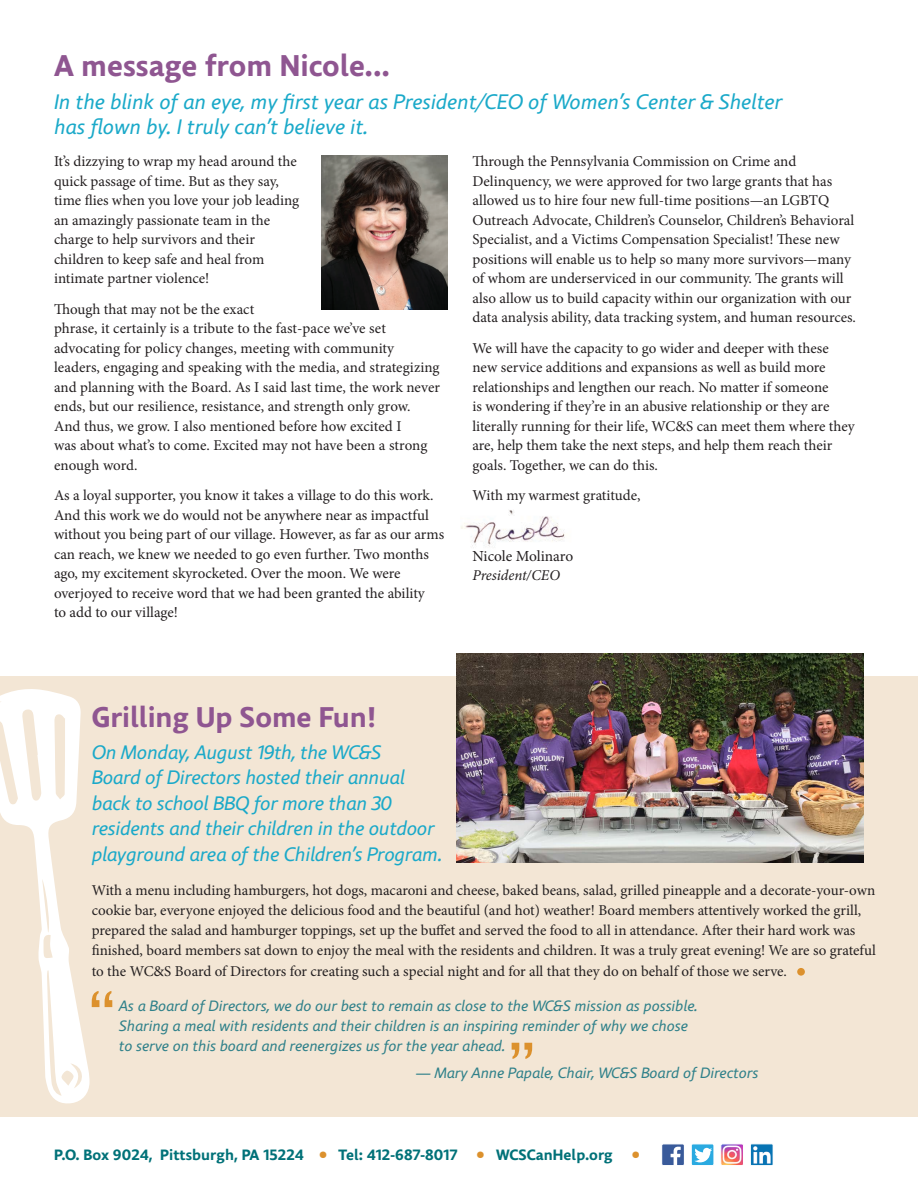
<style>
.page{position:relative;width:918px;height:1188px;background:#fff}
.page>*{position:absolute;margin:0;border:0;box-sizing:border-box;transform-origin:0 0}
.heading{font:700 30px "Comenia Sans";color:#8f5691}
.heading-2{font:700 28.5px "Comenia Sans";color:#8f5691}
.heading-3{font:italic 21px/25.5px "Comenia Sans";color:#1aa9c9}
.heading-4{font:italic 19.5px/25.5px "Comenia Sans";letter-spacing:-.01em;color:#1aa9c9}
.text{font:15.3px "Minion Pro";letter-spacing:-.005em;color:#231f20}
.text-2{font:15px/19.5px "Minion Pro";color:#231f20}
.text-3{font:italic 15px/20.2px "Comenia Sans";color:#30818a}
.t1{font:700 15px "Comenia Sans";letter-spacing:.005em;color:#007178}
.text-4{font:italic 15px "Minion Pro";letter-spacing:-.005em;color:#231f20}
.t2{font:700 15px "Comenia Sans";color:#dc912d}
.s1{color:#dc912d}
</style>
<div class="page">
<img style="left:461px;top:510px;width:104px;height:37px">
<img style="left:322px;top:156px;width:125px;height:153px">
<svg style="left:664px;top:1146px;width:19px;height:18px"></svg>
<div style="left:662px;top:1144px;width:23px;height:22px;border:1px solid #fff;border-radius:2px"></div>
<svg style="left:693px;top:1146px;width:19px;height:18px"></svg>
<div style="left:691px;top:1144px;width:23px;height:22px;border:1px solid #fff;border-radius:2px"></div>
<img style="left:723px;top:1146px;width:19px;height:18px">
<div style="left:721px;top:1144px;width:23px;height:22px;border:1px solid #fff;border-radius:2px"></div>
<img style="left:752px;top:1146px;width:19px;height:18px">
<div style="left:750px;top:1144px;width:23px;height:22px;border:1px solid #fff"></div>
<div style="left:0;top:676px;width:918px;height:441px;background:#f3e6d5"></div>
<div style="left:797px;top:968px;width:8px;height:8px;background:#dc912d;border-radius:50%"></div>
<img style="left:457px;top:653px;width:407px;height:210px">
<svg style="left:512px;top:1043px;width:20px;height:16px"></svg>
<svg style="left:0;top:689px;width:112px;height:415px"></svg>
<p class="heading" style="left:54px;top:47px;width:338px">A message from Nicole...</p>
<p class="heading-3" style="left:54px;top:89px;width:730px">In the blink of an eye, my first year as President/CEO of Women’s Center &amp; Shelter has flown by. I truly can’t believe it.</p>
<p class="text-2" style="left:54px;top:152px;width:247px">It’s dizzying to wrap my head around the quick passage of time. But as they say, time flies when you love your job leading an amazingly passionate team in the charge to help survivors and their children to keep safe and heal from intimate partner violence!</p>
<p class="text-2" style="left:54px;top:299px;width:388px">Though that may not be the exact<br>phrase, it certainly is a tribute to the fast-pace we’ve set advocating for policy changes, meeting with community leaders, engaging and speaking with the media, and strategizing and planning with the Board. As I said last time, the work never ends, but our resilience, resistance, and strength only grow.<br>And thus, we grow. I also mentioned before how excited I<br>was about what’s to come. Excited may not have been a strong enough word.</p>
<p class="text-2" style="left:54px;top:486px;width:392px">As a loyal supporter, you know it takes a village to do this work.<br>And this work we do would not be anywhere near as impactful without you being part of our village. However, as far as our arms can reach, we knew we needed to go even further. Two months ago, my excitement skyrocketed. Over the moon. We were overjoyed to receive word that we had been granted the ability<br>to add to our village!</p>
<p class="text-2" style="left:472px;top:152px;width:385px">Through the Pennsylvania Commission on Crime and Delinquency, we were approved for two large grants that has allowed us to hire four new full-time positions—an LGBTQ Outreach Advocate, Children’s Counselor, Children’s Behavioral Specialist, and a Victims Compensation Specialist! These new positions will enable us to help so many more survivors—many of whom are underserviced in our community. The grants will also allow us to build capacity within our organization with our data analysis ability, data tracking system, and human resources.</p>
<p class="text-2" style="left:472px;top:338px;width:384px">We will have the capacity to go wider and deeper with these new service additions and expansions as well as build more relationships and lengthen our reach. No matter if someone<br>is wondering if they’re in an abusive relationship or they are literally running for their life, WC&amp;S can meet them where they are, help them take the next steps, and help them reach their goals. Together, we can do this.</p>
<p class="text-2" style="left:472px;top:486px;width:169px">With my warmest gratitude,</p>
<p class="text" style="left:472px;top:545px;width:102px">Nicole Molinaro</p>
<p class="text-4" style="left:472px;top:565px;width:89px">President/CEO</p>
<p class="heading-2" style="left:92px;top:699px;width:287px">Grilling Up Some Fun!</p>
<p class="heading-4" style="left:92px;top:740px;width:352px">On Monday, August 19th, the WC&amp;S<br>Board of Directors hosted their annual back to school BBQ for more than 30 residents and their children in the outdoor playground area of the Children’s Program.</p>
<p class="text-2" style="left:92px;top:880px;width:786px;line-height:20.2px">With a menu including hamburgers, hot dogs, macaroni and cheese, baked beans, salad, grilled pineapple and a decorate-your-own cookie bar, everyone enjoyed the delicious food and the beautiful (and hot) weather! Board members attentively worked the grill, prepared the salad and hamburger toppings, set up the buffet and served the food to all in attendance. After their hard work was finished, board members sat down to enjoy the meal with the residents and children. It was a truly great evening! We are so grateful to the WC&amp;S Board of Directors for creating such a special night and for all that they do on behalf of those we serve.</p>
<p class="text-3" style="left:119px;top:996px;width:581px">As a Board of Directors, we do our best to remain as close to the WC&amp;S mission as possible.<br>Sharing a meal with residents and their children is an inspiring reminder of why we chose to serve on this board and reenergizes us for the year ahead.</p>
<p class="text-3" style="left:416px;top:1063px;width:344px">— Mary Anne Papale, Chair, WC&amp;S Board of Directors</p>
<p class="t1" style="left:54px;top:1146px;width:405px">P.O. Box 9024, Pittsburgh, PA 15224 <span class="s1">•</span> Tel: 412-687-8017</p>
<p class="t1" style="left:477px;top:1146px;width:138px"><span class="s1">•</span> WCSCanHelp.org</p>
<p class="t2" style="left:632px;top:1146px;width:10px">•</p>
</div>
